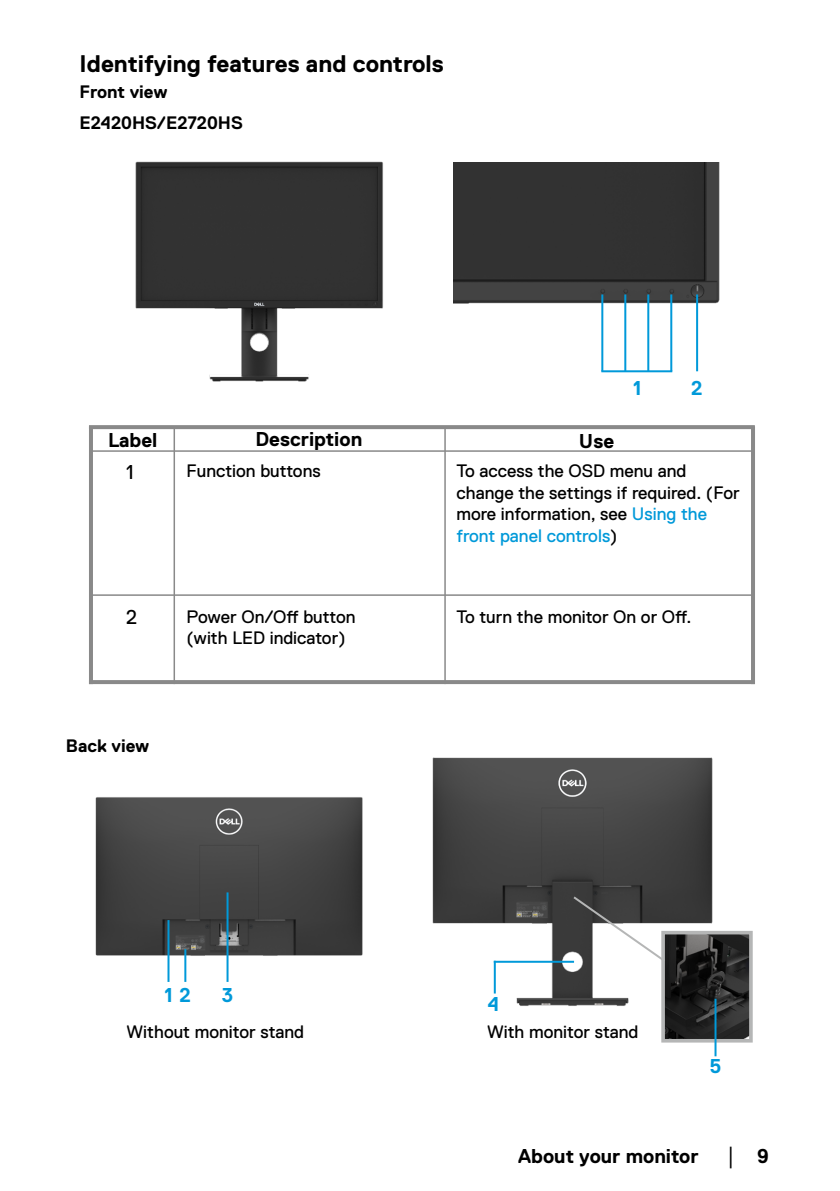
<style>
.page{position:relative;width:840px;height:1191px;background:#fff}
.page>*{position:absolute;margin:0;border:0;box-sizing:border-box;transform-origin:0 0}
.t1{font:700 24px "Dell Replica";color:#000}
.t2{font:700 20px "Dell Replica";color:#000}
.t3{font:700 20px "Dell Replica";color:#0099d9}
.t4{font:20px "Dell Replica";color:#000}
.t5{font:18px/21.6px "Dell Replica";color:#000}
.t6{font:700 18px "Dell Replica";color:#000}
.t7{font:18px "Times New Roman";color:#000}
.s1{color:#0099d9}
.s2{font-family:"Dell Replica";font-weight:700;font-size:20px}
</style>
<div class="page">
<img style="left:453px;top:163px;width:267px;height:147px">
<hr style="left:601px;top:294px;width:2px;height:77px;background:#0099d9">
<hr style="left:624px;top:294px;width:2px;height:77px;background:#0099d9">
<hr style="left:647px;top:294px;width:2px;height:77px;background:#0099d9">
<hr style="left:670px;top:294px;width:2px;height:77px;background:#0099d9">
<hr style="left:695px;top:294px;width:2px;height:77px;background:#0099d9">
<hr style="left:601px;top:370px;width:71px;height:2px;background:#0099d9">
<img style="left:135px;top:161px;width:248px;height:221px">
<svg style="left:89px;top:425px;width:665px;height:4px;background:#8c8c8c"></svg>
<hr style="left:89px;top:680px;width:665px;height:4px;background:#898989">
<hr style="left:89px;top:426px;width:4px;height:258px;background:#898989">
<svg style="left:750px;top:426px;width:4px;height:254px"></svg>
<hr style="left:444px;top:427px;width:1px;height:257px;background:#898989">
<hr style="left:173px;top:427px;width:2px;height:257px;background:#898989">
<hr style="left:91px;top:450px;width:660px;height:2px;background:#898989">
<hr style="left:91px;top:594px;width:660px;height:2px;background:#898989">
<img style="left:666px;top:936px;width:81px;height:101px">
<div style="left:661px;top:931px;width:91px;height:111px;border:4px solid #b5b6b6"></div>
<img style="left:95px;top:797px;width:268px;height:165px">
<img style="left:432px;top:757px;width:288px;height:254px">
<hr style="left:493px;top:960px;width:2px;height:33px;background:#0099d9">
<hr style="left:714px;top:998px;width:2px;height:58px;background:#0099d9">
<hr style="left:493px;top:960px;width:80px;height:2px;background:#0099d9">
<hr style="left:167px;top:920px;width:2px;height:62px;background:#0099d9">
<hr style="left:226px;top:892px;width:2px;height:90px;background:#0099d9">
<hr style="left:184px;top:949px;width:2px;height:33px;background:#0099d9">
<svg style="left:571px;top:894px;width:95px;height:69px"></svg>
<p class="t1" style="left:80px;top:50px;width:365px">Identifying features and controls</p>
<p class="t6" style="left:80px;top:81px;width:90px">Front view</p>
<p class="t6" style="left:80px;top:113px;width:165px">E2420HS/E2720HS</p>
<p class="t3" style="left:632px;top:376px;width:10px">1</p>
<p class="t3" style="left:690px;top:376px;width:13px">2</p>
<p class="t2" style="left:108px;top:429px;width:51px">Label</p>
<p class="t2" style="left:255px;top:428px;width:108px">Description</p>
<p class="t2" style="left:578px;top:429px;width:37px">Use</p>
<p class="t5" style="left:456px;top:460px;width:285px">To access the OSD menu and change the settings if required. (For more information, see <span class="s1">Using the front panel controls</span>)</p>
<p class="t5" style="left:186px;top:460px;width:135px">Function buttons</p>
<p class="t4" style="left:126px;top:461px;width:9px">1</p>
<p class="t4" style="left:126px;top:606px;width:12px">2</p>
<p class="t6" style="left:66px;top:735px;width:85px">Back view</p>
<p class="t5" style="left:186px;top:606px;width:170px">Power On/Off button</p>
<p class="t5" style="left:186px;top:627px;width:160px">(with LED indicator)</p>
<p class="t3" style="left:164px;top:983px;width:28px">1 2</p>
<p class="t3" style="left:222px;top:983px;width:13px">3</p>
<p class="t5" style="left:456px;top:606px;width:236px">To turn the monitor On or Off.</p>
<p class="t3" style="left:487px;top:992px;width:13px">4</p>
<p class="t5" style="left:126px;top:1021px;width:179px">Without monitor stand</p>
<p class="t5" style="left:486px;top:1021px;width:153px">With monitor stand</p>
<p class="t3" style="left:709px;top:1055px;width:13px">5</p>
<p class="t2" style="left:518px;top:1144px;width:182px">About your monitor</p>
<p class="t7" style="left:724px;top:1144px;width:46px">│ <span class="s2">9</span></p>
</div>
